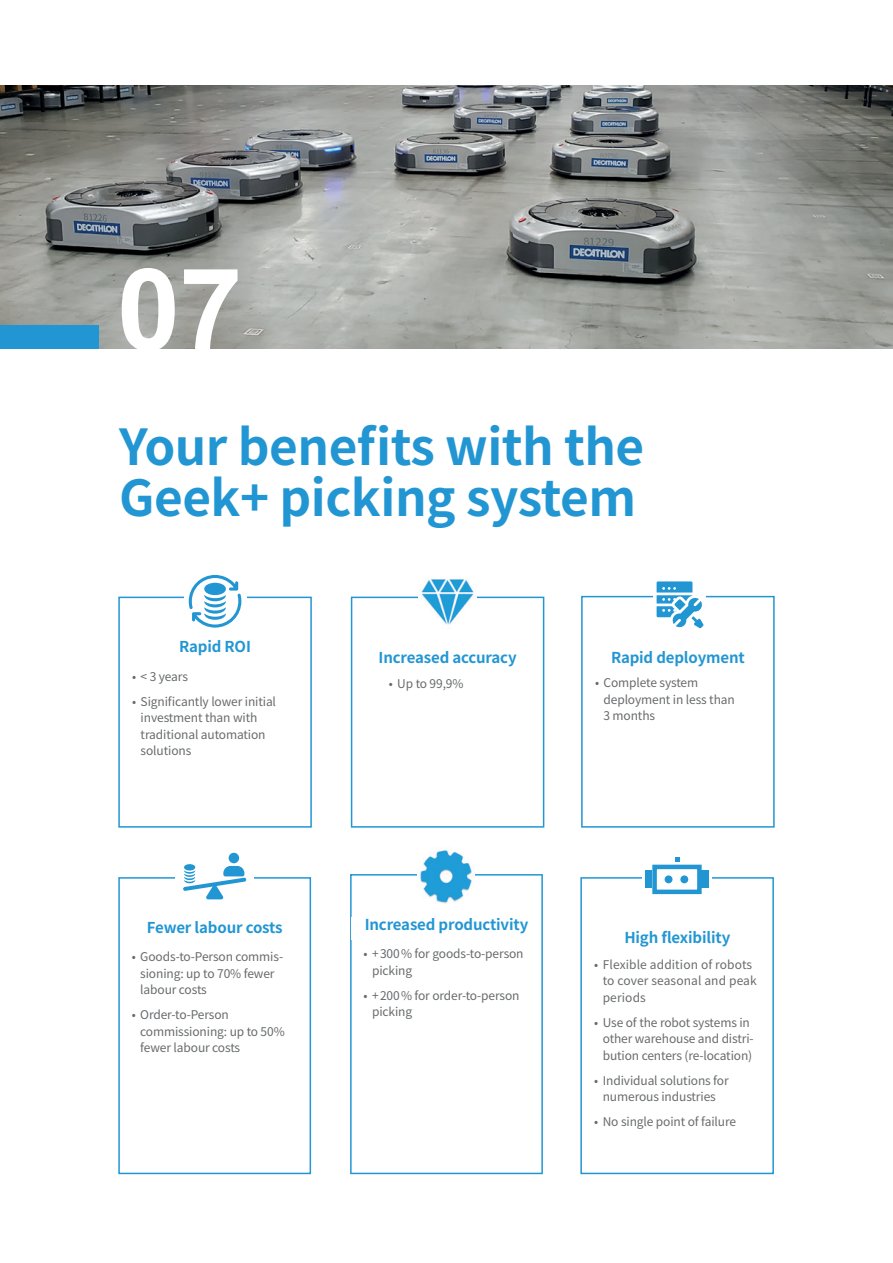
<style>
.page{position:relative;width:893px;height:1263px;background:#fff}
.page>*{position:absolute;margin:0;border:0;box-sizing:border-box;transform-origin:0 0}
.t1{font:700 114px "Arial";color:#fff}
.t2{font:700 49.5px/51px "Source Han Sans CN";letter-spacing:-.01em;color:#2296d3}
.t3{font:700 15px "Source Han Sans CN";letter-spacing:-.01em;color:#2296d3}
.t4{font:12px/16.5px "Source Han Sans CN";letter-spacing:-.01em;color:#676a6c}
.t5{font:12px/16.5px "Source Han Sans CN";letter-spacing:.01em;color:#676a6c}
</style>
<div class="page">
<svg style="left:350px;top:874px;width:193px;height:300px"></svg>
<img style="left:0;top:85px;width:893px;height:264px">
<div style="left:118px;top:597px;width:194px;height:231px;border:2px solid #2296d3"></div>
<svg style="left:351px;top:597px;width:193px;height:231px"></svg>
<div style="left:581px;top:596px;width:194px;height:232px;border:2px solid #2296d3"></div>
<div style="left:580px;top:877px;width:194px;height:297px;border:2px solid #2296d3"></div>
<div style="left:118px;top:877px;width:193px;height:297px;border:2px solid #2296d3"></div>
<div style="left:373px;top:645px;width:149px;height:31px;background:#fff"></div>
<div style="left:352px;top:918px;width:189px;height:22px;background:#fff"></div>
<img style="left:418px;top:850px;width:57px;height:54px">
<img style="left:419px;top:579px;width:57px;height:51px">
<div style="left:653px;top:572px;width:52px;height:62px;background:#fff"></div>
<div style="left:642px;top:853px;width:70px;height:63px;background:#fff"></div>
<div style="left:184px;top:573px;width:62px;height:62px;background:#fff"></div>
<div style="left:176px;top:853px;width:78px;height:55px;background:#fff"></div>
<svg style="left:657px;top:581px;width:47px;height:47px"></svg>
<svg style="left:189px;top:575px;width:52px;height:53px"></svg>
<svg style="left:184px;top:864px;width:11px;height:6px"></svg>
<div style="left:229px;top:853px;width:10px;height:10px;background:#2296d3;border-radius:50%"></div>
<svg style="left:183px;top:866px;width:63px;height:33px"></svg>
<div style="left:652px;top:865px;width:50px;height:29px;border:4px solid #2296d3"></div>
<div style="left:645px;top:870px;width:7px;height:18px;background:#2296d3"></div>
<svg style="left:675px;top:857px;width:4px;height:5px"></svg>
<div style="left:701px;top:870px;width:8px;height:18px;background:#2296d3"></div>
<div style="left:665px;top:875px;width:7px;height:8px;background:#2296d3;border-radius:50%"></div>
<div style="left:680px;top:875px;width:8px;height:8px;background:#2296d3;border-radius:50%"></div>
<div style="left:0;top:326px;width:99px;height:23px;background:#2296d3"></div>
<h1 class="t1" style="left:117px;top:235px;width:127px">07</h1>
<h2 class="t2" style="left:119px;top:422px;width:527px">Your benefits with the<br>Geek+ picking system</h2>
<p class="t3" style="left:179px;top:638px;width:73px">Rapid ROI</p>
<p class="t4" style="left:132px;top:668px;width:57px">• &lt; 3 years</p>
<p class="t4" style="left:141px;top:693px;width:137px;text-indent:-9px">• Significantly lower initial investment than with traditional automation solutions</p>
<p class="t3" style="left:147px;top:919px;width:137px">Fewer labour costs</p>
<p class="t4" style="left:140px;top:949px;width:144px;text-indent:-9px">• Goods-to-Person commis&shy;sioning: up to 70% fewer labour costs</p>
<p class="t4" style="left:140px;top:1007px;width:146px;text-indent:-9px">• Order-to-Person commissioning: up to 50% fewer labour costs</p>
<p class="t3" style="left:379px;top:649px;width:140px">Increased accuracy</p>
<p class="t4" style="left:389px;top:676px;width:76px">• Up to 99,9%</p>
<p class="t3" style="left:611px;top:649px;width:135px">Rapid deployment</p>
<p class="t4" style="left:603px;top:675px;width:133px;text-indent:-9px">• Complete system deployment in less than<br>3 months</p>
<p class="t3" style="left:365px;top:916px;width:165px">Increased productivity</p>
<p class="t4" style="left:372px;top:946px;width:153px;text-indent:-9px">• + 300 % for goods-to-person picking</p>
<p class="t4" style="left:372px;top:987px;width:149px;text-indent:-9px">• + 200 % for order-to-person picking</p>
<p class="t3" style="left:624px;top:929px;width:107px">High flexibility</p>
<p class="t5" style="left:603px;top:956px;width:155px;text-indent:-9px">• Flexible addition of robots to cover seasonal and peak periods</p>
<p class="t4" style="left:603px;top:1014px;width:152px;text-indent:-9px">• Use of the robot systems in other warehouse and distri&shy;bution centers (re-location)</p>
<p class="t4" style="left:594px;top:1072px;width:136px;text-align:center">• Individual solutions for numerous industries</p>
<p class="t4" style="left:594px;top:1114px;width:143px">• No single point of failure</p>
</div>
